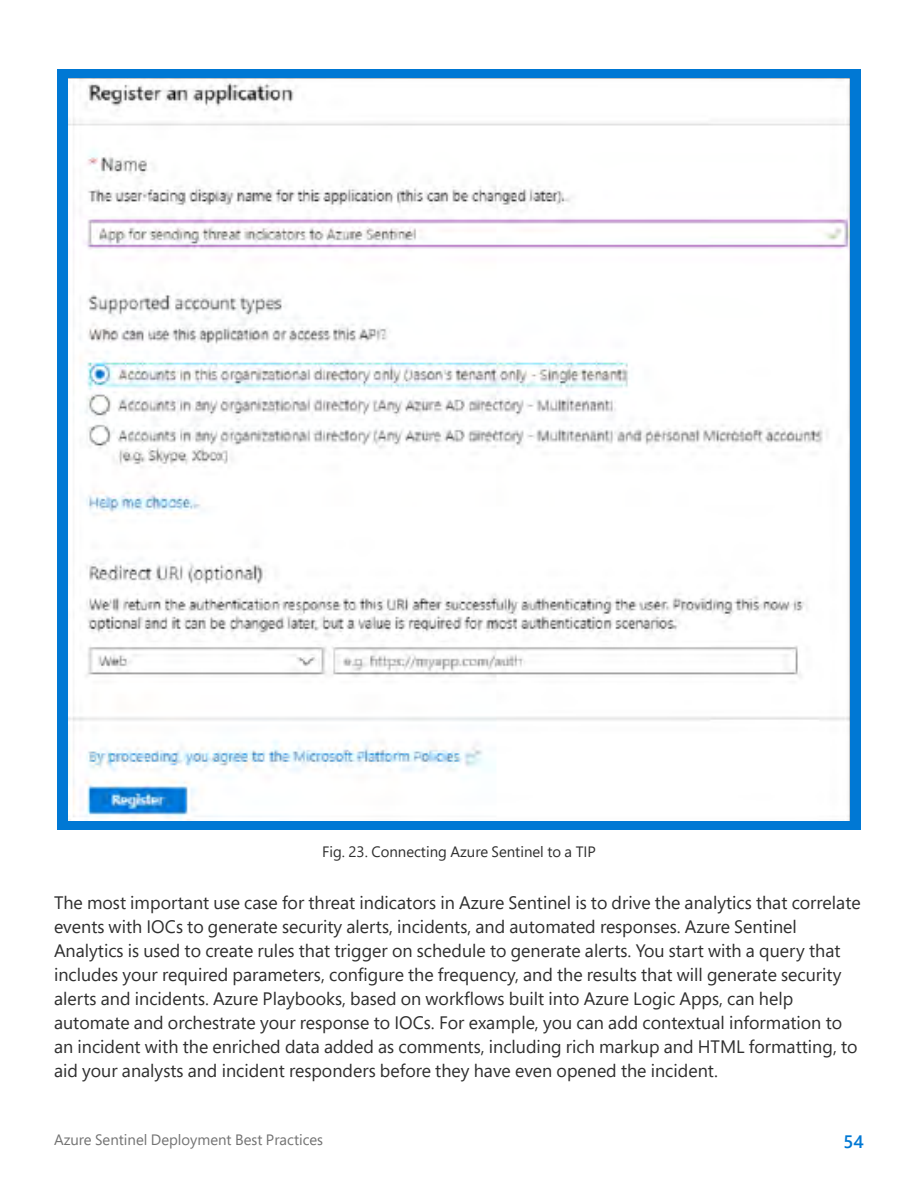
<style>
.page{position:relative;width:918px;height:1188px;background:#fff}
.page>*{position:absolute;margin:0;border:0;box-sizing:border-box;transform-origin:0 0}
.t1{font:18px/24px "Segoe Pro";color:#2f2f2f}
.t2{font:600 18px "Segoe Pro";color:#0078d4}
.t3{font:15px "Segoe Pro";color:#737373}
.t4{font:15px "Segoe Pro";color:#2f2f2f}
</style>
<div class="page">
<div style="left:57px;top:69px;width:804px;height:761px;background:#0078d4"></div>
<img style="left:68px;top:78px;width:782px;height:743px">
<p class="t4" style="left:322px;top:841px;width:275px">Fig. 23. Connecting Azure Sentinel to a TIP</p>
<p class="t1" style="left:54px;top:890px;width:808px">The most important use case for threat indicators in Azure Sentinel is to drive the analytics that correlate events with IOCs to generate security alerts, incidents, and automated responses. Azure Sentinel Analytics is used to create rules that trigger on schedule to generate alerts. You start with a query that includes your required parameters, configure the frequency, and the results that will generate security alerts and incidents. Azure Playbooks, based on workflows built into Azure Logic Apps, can help automate and orchestrate your response to IOCs. For example, you can add contextual information to an incident with the enriched data added as comments, including rich markup and HTML formatting, to aid your analysts and incident responders before they have even opened the incident.</p>
<p class="t3" style="left:54px;top:1130px;width:271px">Azure Sentinel Deployment Best Practices</p>
<p class="t2" style="left:844px;top:1129px;width:22px">54</p>
</div>
